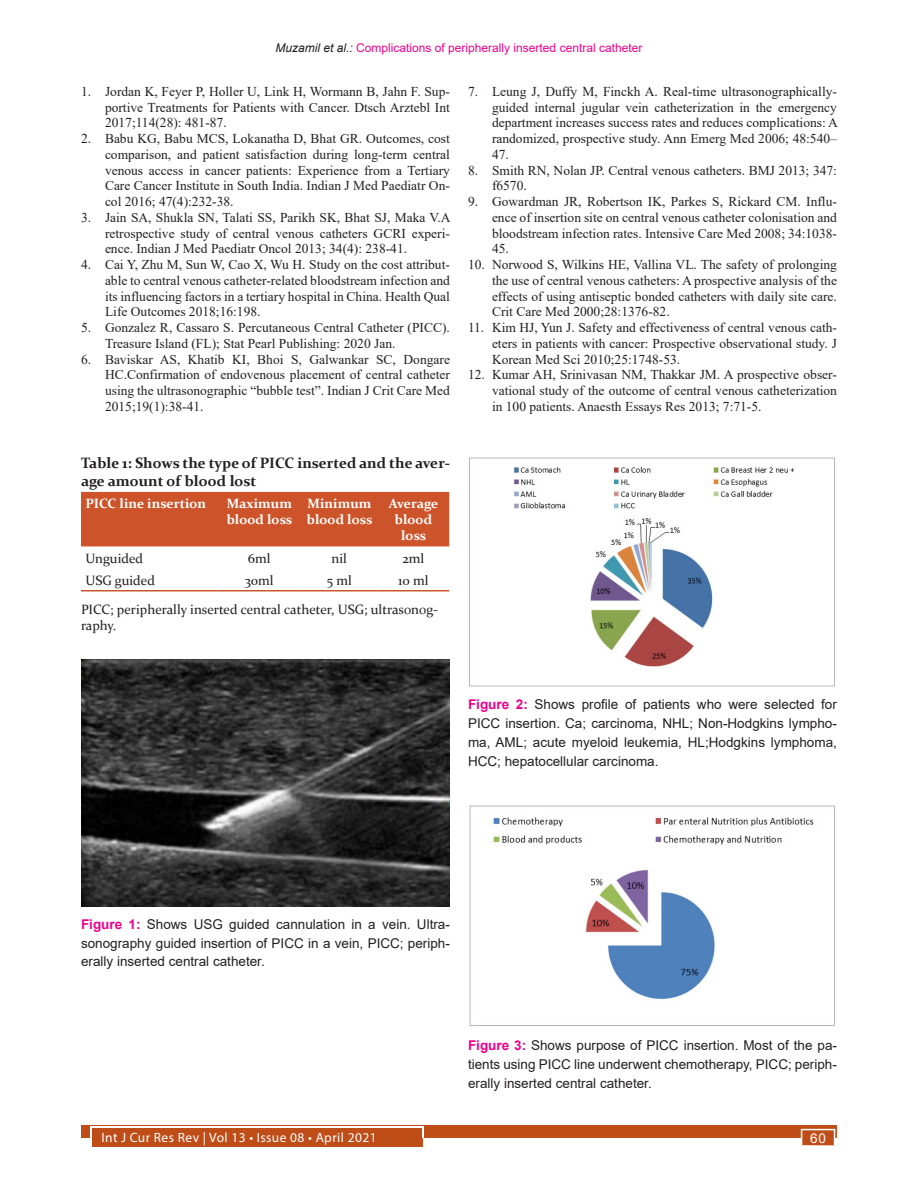
<style>
.page{position:relative;width:918px;height:1188px;background:#fff}
.page>*{position:absolute;margin:0;border:0;box-sizing:border-box;transform-origin:0 0}
.Table_caption{font:700 15px/18px "Constantia";color:#231f20}
.t1{font:13.5px/15.8px "Times New Roman";color:#231f20;text-align:justify}
.Figure_caption{font:13.5px/18.9px "Arial";color:#231f20;text-align:justify}
.Table_text{font:13.5px/16.2px "Constantia";color:#231f20}
.Table_text-2{font:700 13.5px/16.2px "Constantia";color:#fff}
.t2{font:13.5px "Myriad Pro";letter-spacing:.03em;color:#fff}
.t3{font:13.5px "Arial";color:#fff}
.t4{font:12px "Arial";color:#ed028c}
.s1{font-style:italic;color:#231f20}
.s2{font-weight:700;color:#ed028c}
</style>
<div class="page">
<div style="left:81px;top:1125px;width:756px;height:13px;background:#be4d18"></div>
<div style="left:92px;top:1128px;width:331px;height:19px;background:#be4d18"></div>
<hr style="left:91px;top:1127px;width:332px;height:1px;background:#fff">
<div style="left:801px;top:1129px;width:34px;height:17px;background:#be4d18;border:2px solid #fff"></div>
<div style="left:81px;top:492px;width:368px;height:54px;background:#cd542a"></div>
<hr style="left:81px;top:590px;width:136px;height:1px;background:#cd542a">
<hr style="left:217px;top:590px;width:84px;height:1px;background:#cd542a">
<hr style="left:301px;top:590px;width:77px;height:1px;background:#cd542a">
<hr style="left:378px;top:590px;width:71px;height:1px;background:#cd542a">
<img style="left:81px;top:660px;width:369px;height:247px">
<img style="left:469px;top:457px;width:366px;height:230px">
<img style="left:469px;top:805px;width:366px;height:221px">
<p class="t4" style="left:276px;top:39px;width:368px"><span class="s1">Muzamil et al.:</span> Complications of peripherally inserted central catheter</p>
<p class="t1" style="left:105px;top:83px;width:346px;text-indent:-24px">1. Jordan K, Feyer P, Holler U, Link H, Wormann B, Jahn F. Sup&shy;portive Treatments for Patients with Cancer. Dtsch Arztebl Int 2017;114(28): 481-87.</p>
<p class="t1" style="left:105px;top:130px;width:347px;text-indent:-24px">2. Babu KG, Babu MCS, Lokanatha D, Bhat GR. Outcomes, cost comparison, and patient satisfaction during long-term central venous access in cancer patients: Experience from a Tertiary Care Cancer Institute in South India. Indian J Med Paediatr On&shy;col 2016; 47(4):232-38.</p>
<p class="t1" style="left:105px;top:209px;width:347px;text-indent:-24px">3. Jain SA, Shukla SN, Talati SS, Parikh SK, Bhat SJ, Maka V.A retrospective study of central venous catheters GCRI experi&shy;ence. Indian J Med Paediatr Oncol 2013; 34(4): 238-41.</p>
<p class="t1" style="left:105px;top:256px;width:347px;text-indent:-24px">4. Cai Y, Zhu M, Sun W, Cao X, Wu H. Study on the cost attribut&shy;able to central venous catheter-related bloodstream infection and its influencing factors in a tertiary hospital in China. Health Qual Life Outcomes 2018;16:198.</p>
<p class="t1" style="left:105px;top:319px;width:347px;text-indent:-24px">5. Gonzalez R, Cassaro S. Percutaneous Central Catheter (PICC).<br>Treasure Island (FL); Stat Pearl Publishing: 2020 Jan.</p>
<p class="t1" style="left:105px;top:351px;width:347px;text-indent:-24px">6. Baviskar AS, Khatib KI, Bhoi S, Galwankar SC, Dongare HC.Confirmation of endovenous placement of central catheter using the ultrasonographic “bubble test”. Indian J Crit Care Med 2015;19(1):38-41.</p>
<p class="t1" style="left:492px;top:83px;width:347px;text-indent:-24px">7. Leung J, Duffy M, Finckh A. Real-time ultrasonographically&shy;guided internal jugular vein catheterization in the emergency department increases success rates and reduces complications: A randomized, prospective study. Ann Emerg Med 2006; 48:540– 47.</p>
<p class="t1" style="left:492px;top:162px;width:347px;text-indent:-24px">8. Smith RN, Nolan JP. Central venous catheters. BMJ 2013; 347: f6570.</p>
<p class="t1" style="left:492px;top:193px;width:347px;text-indent:-24px">9. Gowardman JR, Robertson IK, Parkes S, Rickard CM. Influ&shy;ence of insertion site on central venous catheter colonisation and bloodstream infection rates. Intensive Care Med 2008; 34:1038- 45.</p>
<p class="t1" style="left:492px;top:256px;width:347px;text-indent:-24px">10. Norwood S, Wilkins HE, Vallina VL. The safety of prolonging the use of central venous catheters: A prospective analysis of the effects of using antiseptic bonded catheters with daily site care.<br>Crit Care Med 2000;28:1376-82.</p>
<p class="t1" style="left:492px;top:319px;width:347px;text-indent:-24px">11. Kim HJ, Yun J. Safety and effectiveness of central venous cath&shy;eters in patients with cancer: Prospective observational study. J Korean Med Sci 2010;25:1748-53.</p>
<p class="t1" style="left:492px;top:366px;width:347px;text-indent:-24px">12. Kumar AH, Srinivasan NM, Thakkar JM. A prospective obser&shy;vational study of the outcome of central venous catheterization in 100 patients. Anaesth Essays Res 2013; 7:71-5.</p>
<p class="Table_caption" style="left:81px;top:453px;width:371px">Table 1: Shows the type of PICC inserted and the aver&shy;age amount of blood lost</p>
<p class="Table_text-2" style="left:86px;top:495px;width:122px">PICC line insertion</p>
<p class="Table_text-2" style="left:227px;top:495px;width:67px">Maximum blood loss</p>
<p class="Table_text-2" style="left:307px;top:495px;width:67px">Minimum blood loss</p>
<p class="Table_text-2" style="left:389px;top:495px;width:51px;text-align:center">Average blood loss</p>
<p class="Table_text" style="left:86px;top:549px;width:59px">Unguided</p>
<p class="Table_text" style="left:248px;top:549px;width:24px">6ml</p>
<p class="Table_text" style="left:332px;top:549px;width:17px">nil</p>
<p class="Table_text" style="left:402px;top:549px;width:24px">2ml</p>
<p class="Table_text" style="left:86px;top:571px;width:71px">USG guided</p>
<p class="Table_text" style="left:245px;top:571px;width:30px">30ml</p>
<p class="Table_text" style="left:327px;top:571px;width:27px">5 ml</p>
<p class="Table_text" style="left:398px;top:571px;width:32px">10 ml</p>
<p class="Table_text" style="left:81px;top:600px;width:359px">PICC; peripherally inserted central catheter, USG; ultrasonog&shy;raphy.</p>
<p class="Figure_caption" style="left:468px;top:695px;width:370px"><span class="s2">Figure 2:</span> Shows profile of patients who were selected for PICC insertion. Ca; carcinoma, NHL; Non-Hodgkins lympho&shy;ma, AML; acute myeloid leukemia, HL;Hodgkins lymphoma, HCC; hepatocellular carcinoma.</p>
<p class="Figure_caption" style="left:81px;top:914px;width:370px"><span class="s2">Figure 1:</span> Shows USG guided cannulation in a vein. Ultra&shy;sonography guided insertion of PICC in a vein, PICC; periph&shy;erally inserted central catheter.</p>
<p class="Figure_caption" style="left:468px;top:1036px;width:370px"><span class="s2">Figure 3:</span> Shows purpose of PICC insertion. Most of the pa&shy;tients using PICC line underwent chemotherapy, PICC; periph&shy;erally inserted central catheter.</p>
<p class="t2" style="left:101px;top:1129px;width:277px">Int J Cur Res Rev | Vol 13 • Issue 08 • April 2021</p>
<p class="t3" style="left:810px;top:1129px;width:17px">60</p>
</div>
